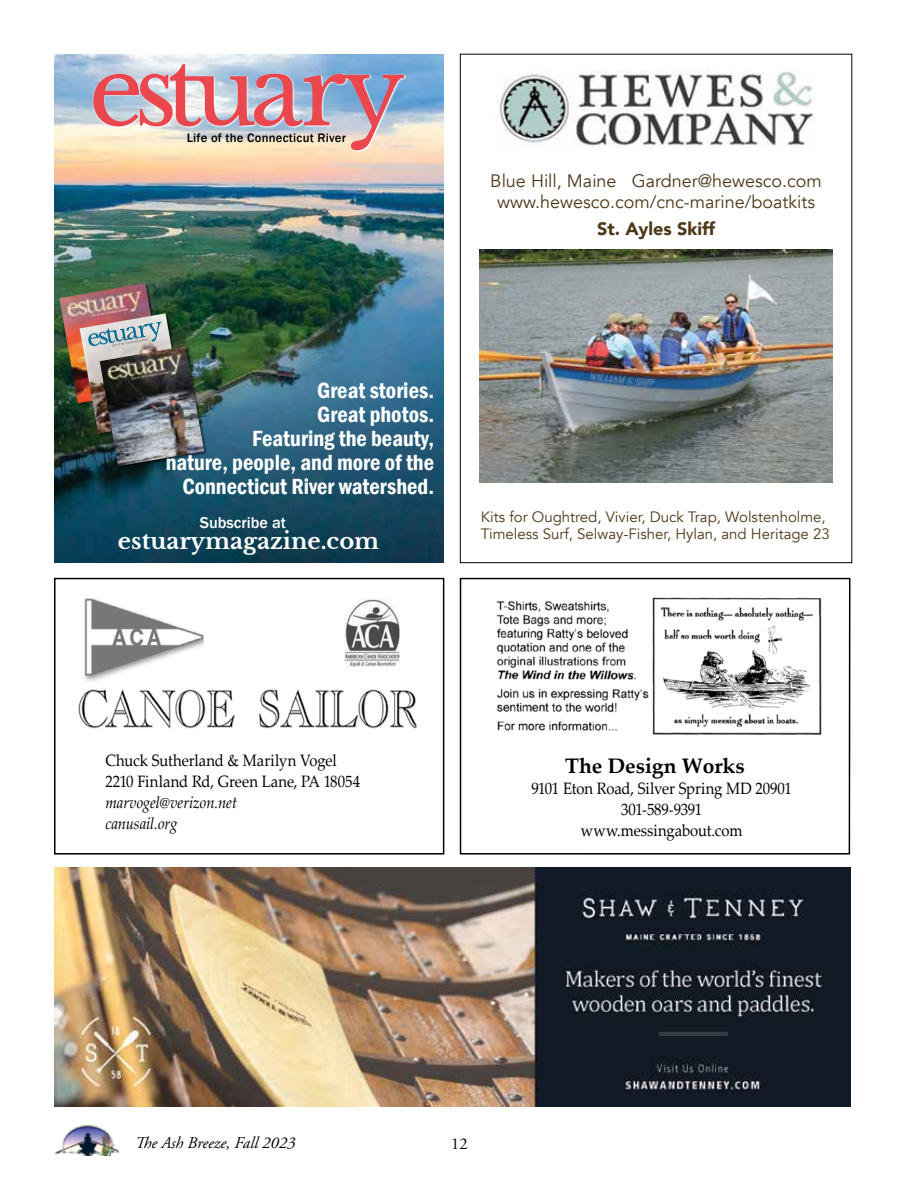
<style>
.page{position:relative;width:918px;height:1188px;background:#fff}
.page>*{position:absolute;margin:0;border:0;box-sizing:border-box;transform-origin:0 0}
.t1{font:600 condensed 22.65px/24.2px "Franklin Gothic";color:#fff;text-align:right}
.t2{font:700 22.65px "Libre Baskerville";color:#fff}
.t3{font:700 21px "Palatino Linotype";color:#000}
.t4{font:18px/20.7px "Avenir";color:#4e3819;text-align:center}
.t5{font:900 18px "Avenir";color:#4e3819}
.t6{font:16.5px/21px "Palatino Linotype";letter-spacing:-.005em;color:#000;text-align:center;scale:.9 1}
.t7{font:italic 16.5px/21px "Palatino Linotype";letter-spacing:-.005em;color:#000;scale:.9 1}
.t8{font:italic 16.5px "Adobe Garamond Pro";color:#000}
.t9{font:16.5px "Adobe Garamond Pro";color:#000}
.t10{font:500 16.2px "Franklin Gothic";color:#fff}
.t11{font:15px/17.2px "Avenir";color:#4e3819}
.t12{font:500 12.6px "Franklin Gothic";letter-spacing:.02em;color:#000}
</style>
<div class="page">
<img style="left:55px;top:1125px;width:64px;height:31px">
<div style="left:460px;top:578px;width:390px;height:277px;border:2px solid #000"></div>
<img style="left:496px;top:597px;width:326px;height:138px">
<img style="left:496px;top:70px;width:318px;height:78px">
<img style="left:480px;top:250px;width:352px;height:233px">
<img style="left:54px;top:54px;width:389px;height:509px">
<img style="left:59px;top:283px;width:105px;height:120px">
<div style="left:79px;top:314px;width:109px;height:124px;background:#000;opacity:.5"></div>
<img style="left:80px;top:313px;width:104px;height:120px">
<svg style="left:88px;top:322px;width:73px;height:25px;background:#acbbc0"></svg>
<div style="left:100px;top:347px;width:108px;height:123px;background:#000;opacity:.5"></div>
<img style="left:100px;top:346px;width:104px;height:120px">
<svg style="left:93px;top:64px;width:313px;height:88px"></svg>
<svg style="left:93px;top:64px;width:311px;height:86px;background:#cdb0b8"></svg>
<img style="left:54px;top:868px;width:796px;height:239px">
<div style="left:54px;top:578px;width:390px;height:277px;border:2px solid #000"></div>
<img style="left:78px;top:599px;width:339px;height:130px">
<p class="t12" style="left:187px;top:130px;width:161px">Life of the Connecticut River</p>
<p class="t4" style="left:490px;top:171px;width:333px">Blue Hill, Maine Gardner@hewesco.com www.hewesco.com/cnc-marine/boatkits</p>
<p class="t5" style="left:597px;top:214px;width:120px">St. Ayles Skiff</p>
<h1 class="t1" style="left:166px;top:378px;width:270px">Great stories.<br>Great photos.<br>Featuring the beauty,<br>nature, people, and more of the<br>Connecticut River watershed.</h1>
<p class="t10" style="left:200px;top:512px;width:87px">Subscribe at</p>
<h1 class="t2" style="left:118px;top:527px;width:263px">estuarymagazine.com</h1>
<p class="t11" style="left:481px;top:508px;width:351px">Kits for Oughtred, Vivier, Duck Trap, Wolstenholme,<br>Timeless Surf, Selway-Fisher, Hylan, and Heritage 23</p>
<p class="t6" style="left:105px;top:749px;width:285px;text-align:left">Chuck Sutherland &amp; Marilyn Vogel<br>2210 Finland Rd, Green Lane, PA 18054</p>
<p class="t7" style="left:105px;top:791px;width:148px">marvogel@verizon.net canusail.org</p>
<p class="t3" style="left:565px;top:751px;width:181px">The Design Works</p>
<p class="t6" style="left:531px;top:777px;width:291px">9101 Eton Road, Silver Spring MD 20901<br>301-589-9391<br>www.messingabout.com</p>
<p class="t8" style="left:135px;top:1133px;width:162px">The Ash Breeze, Fall 2023</p>
<p class="t9" style="left:451px;top:1133px;width:18px">12</p>
</div>
